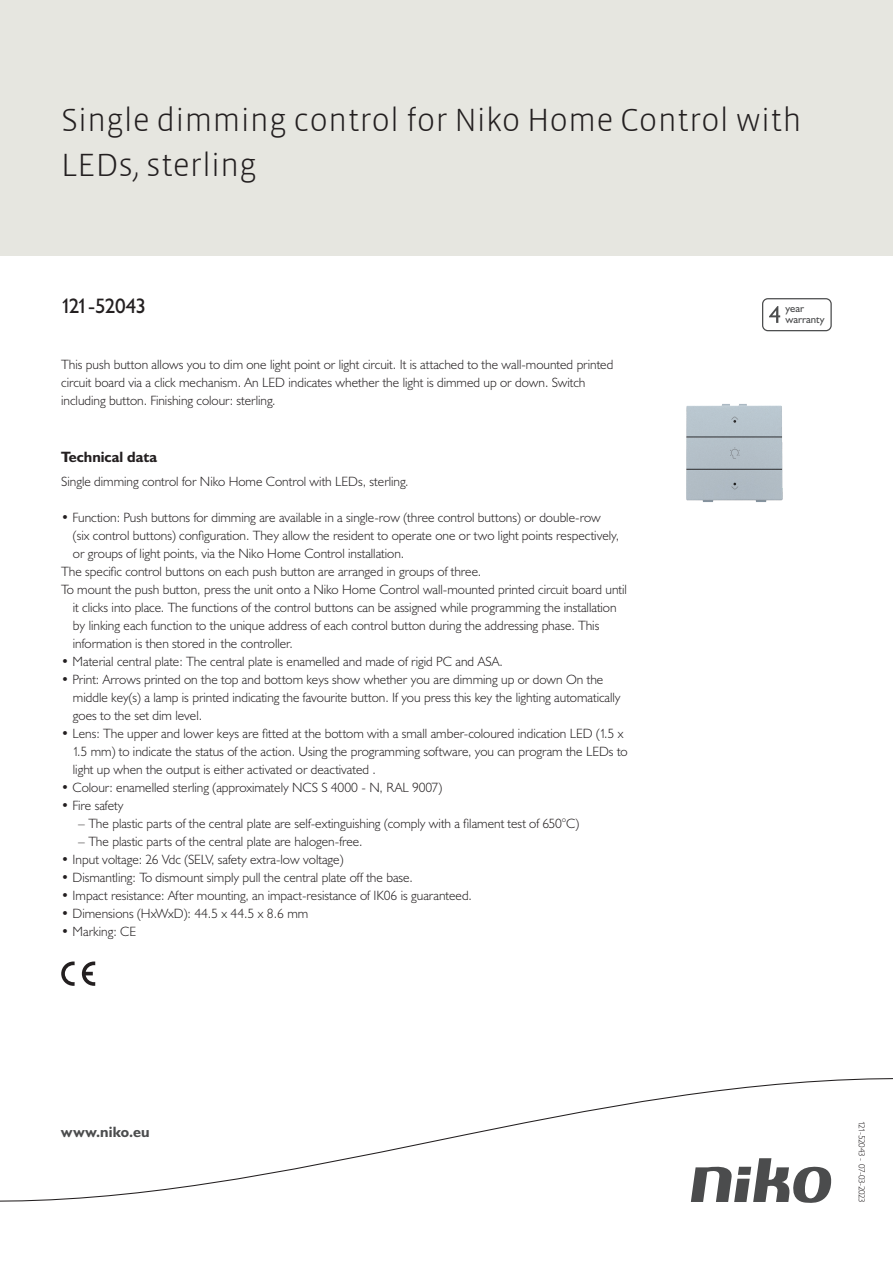
<style>
.page{position:relative;width:893px;height:1263px;background:#fff}
.page>*{position:absolute;margin:0;border:0;box-sizing:border-box;transform-origin:0 0}
.Title_datasheets{font:300 33px/45px "Vista Sans";color:#231f20}
.Article_number{font:21px "Humanist 521 BT";letter-spacing:-.05em;color:#231f20}
.Titles_parts{font:700 15px "Humanist 521 BT";color:#231f20}
.titel_afbeelding{font:700 15px "Humanist 521 BT";letter-spacing:.005em;color:#4b4c4d}
.USP_Bullets{font:300 13.5px/18px "Humanist 521 BT";color:#231f20}
.Platte_tekst_CAB{font:300 13.5px/18px "Humanist 521 BT";color:#231f20}
.USP_Bullets_level_2{font:300 13.5px "Humanist 521 BT";color:#231f20}
.t1{font:10.8px/10.8px "Humanist 521 BT";color:#4b4c4d}
.Revision{font:300 9px "Humanist 521 BT";letter-spacing:-.05em;color:#231f20}
</style>
<div class="page">
<div style="left:0;top:0;width:893px;height:255px;background:#e6e6e0"></div>
<svg style="left:82px;top:961px;width:13px;height:25px"></svg>
<svg style="left:61px;top:961px;width:14px;height:25px"></svg>
<svg style="left:762px;top:298px;width:70px;height:33px"></svg>
<svg style="left:0;top:1078px;width:893px;height:125px"></svg>
<img style="left:686px;top:404px;width:97px;height:98px">
<p class="Title_datasheets" style="left:61px;top:98px;width:742px">Single dimming control for Niko Home Control with<br>LEDs, sterling</p>
<p class="Article_number" style="left:61px;top:293px;width:86px">121-52043</p>
<p class="Platte_tekst_CAB" style="left:61px;top:355px;width:554px">This push button allows you to dim one light point or light circuit. It is attached to the wall-mounted printed circuit board via a click mechanism. An LED indicates whether the light is dimmed up or down. Switch including button. Finishing colour: sterling.</p>
<p class="Titles_parts" style="left:61px;top:447px;width:98px">Technical data</p>
<p class="Platte_tekst_CAB" style="left:61px;top:472px;width:349px">Single dimming control for Niko Home Control with LEDs, sterling.</p>
<p class="USP_Bullets" style="left:73px;top:508px;width:548px;text-indent:-12px">• Function: Push buttons for dimming are available in a single-row (three control buttons) or double-row (six control buttons) configuration. They allow the resident to operate one or two light points respectively, or groups of light points, via the Niko Home Control installation.</p>
<p class="USP_Bullets" style="left:61px;top:562px;width:422px">The specific control buttons on each push button are arranged in groups of three.</p>
<p class="USP_Bullets" style="left:73px;top:580px;width:555px;text-indent:-12px">To mount the push button, press the unit onto a Niko Home Control wall-mounted printed circuit board until it clicks into place. The functions of the control buttons can be assigned while programming the installation by linking each function to the unique address of each control button during the addressing phase. This information is then stored in the controller.</p>
<p class="USP_Bullets" style="left:61px;top:652px;width:443px">• Material central plate: The central plate is enamelled and made of rigid PC and ASA.</p>
<p class="USP_Bullets" style="left:73px;top:670px;width:549px;text-indent:-12px">• Print: Arrows printed on the top and bottom keys show whether you are dimming up or down On the middle key(s) a lamp is printed indicating the favourite button. If you press this key the lighting automatically goes to the set dim level.</p>
<p class="USP_Bullets" style="left:73px;top:724px;width:556px;text-indent:-12px">• Lens: The upper and lower keys are fitted at the bottom with a small amber-coloured indication LED (1.5 x<br>1.5 mm) to indicate the status of the action. Using the programming software, you can program the LEDs to light up when the output is either activated or deactivated .</p>
<p class="USP_Bullets" style="left:61px;top:778px;width:382px">• Colour: enamelled sterling (approximately NCS S 4000 - N, RAL 9007)</p>
<p class="USP_Bullets" style="left:61px;top:796px;width:64px">• Fire safety</p>
<p class="USP_Bullets_level_2" style="left:78px;top:815px;width:502px">– The plastic parts of the central plate are self-extinguishing (comply with a filament test of 650°C)</p>
<p class="USP_Bullets_level_2" style="left:78px;top:833px;width:286px">– The plastic parts of the central plate are halogen-free.</p>
<p class="USP_Bullets" style="left:61px;top:850px;width:284px">• Input voltage: 26 Vdc (SELV, safety extra-low voltage)</p>
<p class="USP_Bullets" style="left:61px;top:868px;width:353px">• Dismantling: To dismount simply pull the central plate off the base.</p>
<p class="USP_Bullets" style="left:61px;top:886px;width:412px">• Impact resistance: After mounting, an impact-resistance of IK06 is guaranteed.</p>
<p class="USP_Bullets" style="left:61px;top:904px;width:249px">• Dimensions (HxWxD): 44.5 x 44.5 x 8.6 mm</p>
<p class="USP_Bullets" style="left:61px;top:922px;width:76px">• Marking: CE</p>
<p class="t1" style="left:785px;top:303px;width:41px">year warranty</p>
<p class="titel_afbeelding" style="left:61px;top:1122px;width:90px">www.niko.eu</p>
<p class="Revision" style="left:868px;top:1121px;width:83px;rotate:90deg">121-52043 - 07-03-2023</p>
</div>
